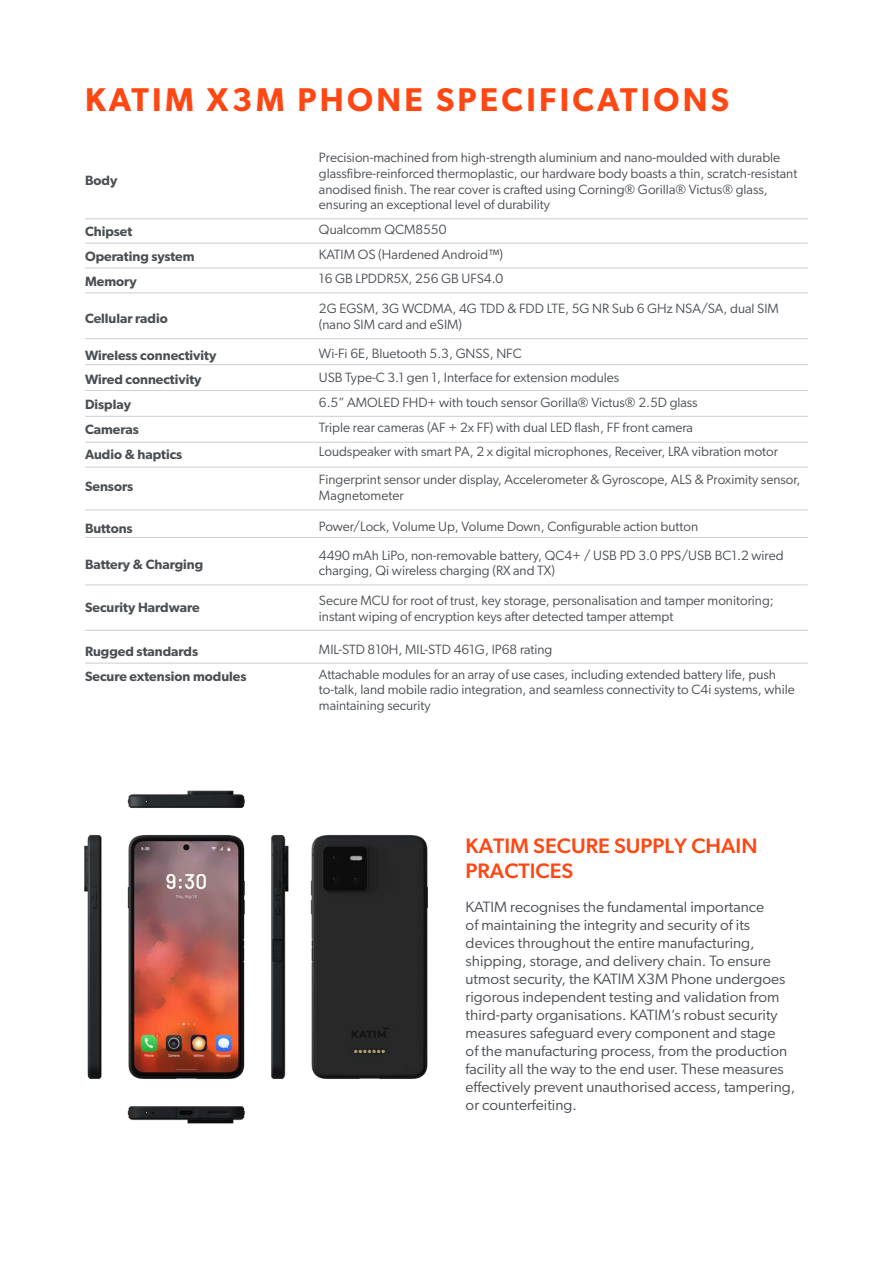
<style>
.page{position:relative;width:893px;height:1263px;background:#fff}
.page>*{position:absolute;margin:0;border:0;box-sizing:border-box;transform-origin:0 0}
.t1{font:600 33px "Gibson";letter-spacing:.1em;color:#ff4713}
.t2{font:500 21px/25.2px "Gibson";color:#ff4713}
.t3{font:15px/18px "Gibson";color:#4a4f54}
.t4{font:13.5px/15.8px "Gibson";color:#4a4f54}
.t5{font:600 13.5px/24.8px "Gibson";color:#4a4f54}
</style>
<div class="page">
<hr style="left:85px;top:218px;width:723px;height:1px;background:#d1d3d4">
<hr style="left:85px;top:338px;width:723px;height:1px;background:#d1d3d4">
<hr style="left:85px;top:364px;width:723px;height:1px;background:#d1d3d4">
<hr style="left:85px;top:390px;width:723px;height:1px;background:#d1d3d4">
<hr style="left:85px;top:416px;width:723px;height:1px;background:#d1d3d4">
<hr style="left:85px;top:442px;width:723px;height:1px;background:#d1d3d4">
<hr style="left:85px;top:466px;width:723px;height:2px;background:#d1d3d4">
<hr style="left:85px;top:509px;width:723px;height:1px;background:#d1d3d4">
<hr style="left:85px;top:537px;width:723px;height:1px;background:#d1d3d4">
<hr style="left:85px;top:584px;width:723px;height:1px;background:#d1d3d4">
<hr style="left:85px;top:630px;width:723px;height:1px;background:#d1d3d4">
<hr style="left:85px;top:663px;width:723px;height:1px;background:#d1d3d4">
<hr style="left:85px;top:242px;width:723px;height:2px;background:#d1d3d4">
<hr style="left:85px;top:267px;width:723px;height:2px;background:#d1d3d4">
<hr style="left:85px;top:292px;width:723px;height:1px;background:#d1d3d4">
<img style="left:84px;top:790px;width:344px;height:334px">
<h1 class="t1" style="left:85px;top:80px;width:645px">KATIM X3M PHONE SPECIFICATIONS</h1>
<p class="t5" style="left:85px;top:167px;width:34px">Body</p>
<p class="t5" style="left:85px;top:219px;width:111px">Chipset<br>Operating system<br>Memory</p>
<p class="t5" style="left:85px;top:306px;width:84px">Cellular radio</p>
<p class="t5" style="left:85px;top:342px;width:133px">Wireless connectivity<br>Wired connectivity<br>Display<br>Cameras<br>Audio &amp; haptics</p>
<p class="t5" style="left:85px;top:474px;width:50px">Sensors</p>
<p class="t5" style="left:85px;top:515px;width:49px">Buttons</p>
<p class="t5" style="left:85px;top:552px;width:120px">Battery &amp; Charging</p>
<p class="t5" style="left:85px;top:595px;width:116px">Security Hardware</p>
<p class="t5" style="left:85px;top:639px;width:163px">Rugged standards<br>Secure extension modules</p>
<p class="t4" style="left:319px;top:149px;width:480px">Precision-machined from high-strength aluminium and nano-moulded with durable glassfibre-reinforced thermoplastic, our hardware body boasts a thin, scratch-resistant anodised finish. The rear cover is crafted using Corning® Gorilla® Victus® glass, ensuring an exceptional level of durability</p>
<p class="t4" style="left:319px;top:217px;width:186px;line-height:24.8px">Qualcomm QCM8550<br>KATIM OS (Hardened Android™)<br>16 GB LPDDR5X, 256 GB UFS4.0</p>
<p class="t4" style="left:319px;top:300px;width:462px">2G EGSM, 3G WCDMA, 4G TDD &amp; FDD LTE, 5G NR Sub 6 GHz NSA/SA, dual SIM (nano SIM card and eSIM)</p>
<p class="t4" style="left:319px;top:340px;width:461px;line-height:24.8px">Wi-Fi 6E, Bluetooth 5.3, GNSS, NFC<br>USB Type-C 3.1 gen 1, Interface for extension modules<br>6.5” AMOLED FHD+ with touch sensor Gorilla® Victus® 2.5D glass<br>Triple rear cameras (AF + 2x FF) with dual LED flash, FF front camera<br>Loudspeaker with smart PA, 2 x digital microphones, Receiver, LRA vibration motor</p>
<p class="t4" style="left:319px;top:472px;width:483px">Fingerprint sensor under display, Accelerometer &amp; Gyroscope, ALS &amp; Proximity sensor,<br>Magnetometer</p>
<p class="t4" style="left:319px;top:518px;width:381px">Power/Lock, Volume Up, Volume Down, Configurable action button</p>
<p class="t4" style="left:319px;top:547px;width:466px">4490 mAh LiPo, non-removable battery, QC4+ / USB PD 3.0 PPS/USB BC1.2 wired charging, Qi wireless charging (RX and TX)</p>
<p class="t4" style="left:319px;top:592px;width:456px">Secure MCU for root of trust, key storage, personalisation and tamper monitoring; instant wiping of encryption keys after detected tamper attempt</p>
<p class="t4" style="left:319px;top:637px;width:459px;line-height:24.8px">MIL-STD 810H, MIL-STD 461G, IP68 rating<br>Attachable modules for an array of use cases, including extended battery life, push</p>
<p class="t4" style="left:319px;top:682px;width:477px">to-talk, land mobile radio integration, and seamless connectivity to C4i systems, while maintaining security</p>
<h2 class="t2" style="left:466px;top:832px;width:293px">KATIM SECURE SUPPLY CHAIN<br>PRACTICES</h2>
<p class="t3" style="left:466px;top:897px;width:331px">KATIM recognises the fundamental importance<br>of maintaining the integrity and security of its devices throughout the entire manufacturing, shipping, storage, and delivery chain. To ensure utmost security, the KATIM X3M Phone undergoes rigorous independent testing and validation from third-party organisations. KATIM’s robust security measures safeguard every component and stage<br>of the manufacturing process, from the production facility all the way to the end user. These measures effectively prevent unauthorised access, tampering, or counterfeiting.</p>
</div>
